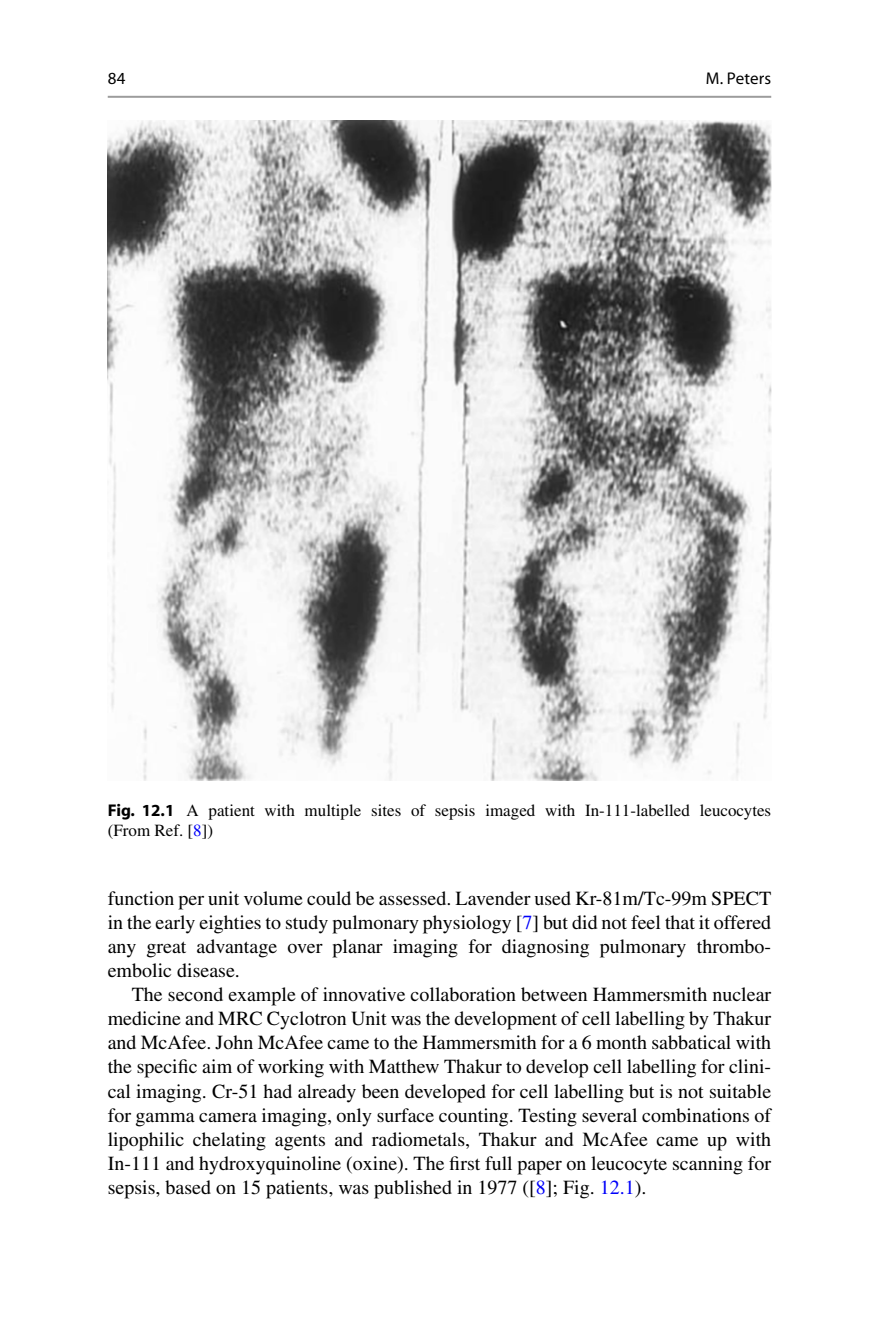
<style>
.page{position:relative;width:879px;height:1333px;background:#fff}
.page>*{position:absolute;margin:0;border:0;box-sizing:border-box;transform-origin:0 0}
.t1{font:20px/24px "Fgyqwh Rnwsgt Times";color:#000;text-align:justify}
.t2{font:17px/20px "Fgyqwh Rnwsgt Times";color:#000}
.t3{font:17px "Wyvjnm Chbctx Myriad";letter-spacing:.01em;color:#000}
.s1{font-family:"Bryhgx Lfvvsg Myriad";font-weight:700}
.s2{color:#0000fa}
</style>
<div class="page">
<img style="left:108px;top:121px;width:663px;height:659px">
<hr style="left:108px;top:96px;width:663px;height:2px;background:#9c9c9c">
<p class="t3" style="left:108px;top:72px;width:19px">84</p>
<p class="t3" style="left:706px;top:72px;width:67px">M. Peters</p>
<p class="t2" style="left:108px;top:801px;width:665px"><span class="s1">Fig. 12.1</span> A patient with multiple sites of sepsis imaged with In-111-labelled leucocytes (From Ref. [ <span class="s2">8</span> ])</p>
<p class="t1" style="left:108px;top:888px;width:665px">function per unit volume could be assessed. Lavender used Kr-81m/Tc-99m SPECT in the early eighties to study pulmonary physiology [ <span class="s2">7</span> ] but did not feel that it offered any great advantage over planar imaging for diagnosing pulmonary thrombo&shy;embolic disease.</p>
<p class="t1" style="left:108px;top:984px;width:665px;text-indent:24px">The second example of innovative collaboration between Hammersmith nuclear medicine and MRC Cyclotron Unit was the development of cell labelling by Thakur and McAfee. John McAfee came to the Hammersmith for a 6 month sabbatical with the specific aim of working with Matthew Thakur to develop cell labelling for clini&shy;cal imaging. Cr-51 had already been developed for cell labelling but is not suitable for gamma camera imaging, only surface counting. Testing several combinations of lipophilic chelating agents and radiometals, Thakur and McAfee came up with In-111 and hydroxyquinoline (oxine). The first full paper on leucocyte scanning for sepsis, based on 15 patients, was published in 1977 ([ <span class="s2">8</span> ]; Fig. <span class="s2">12.1</span> ).</p>
</div>
